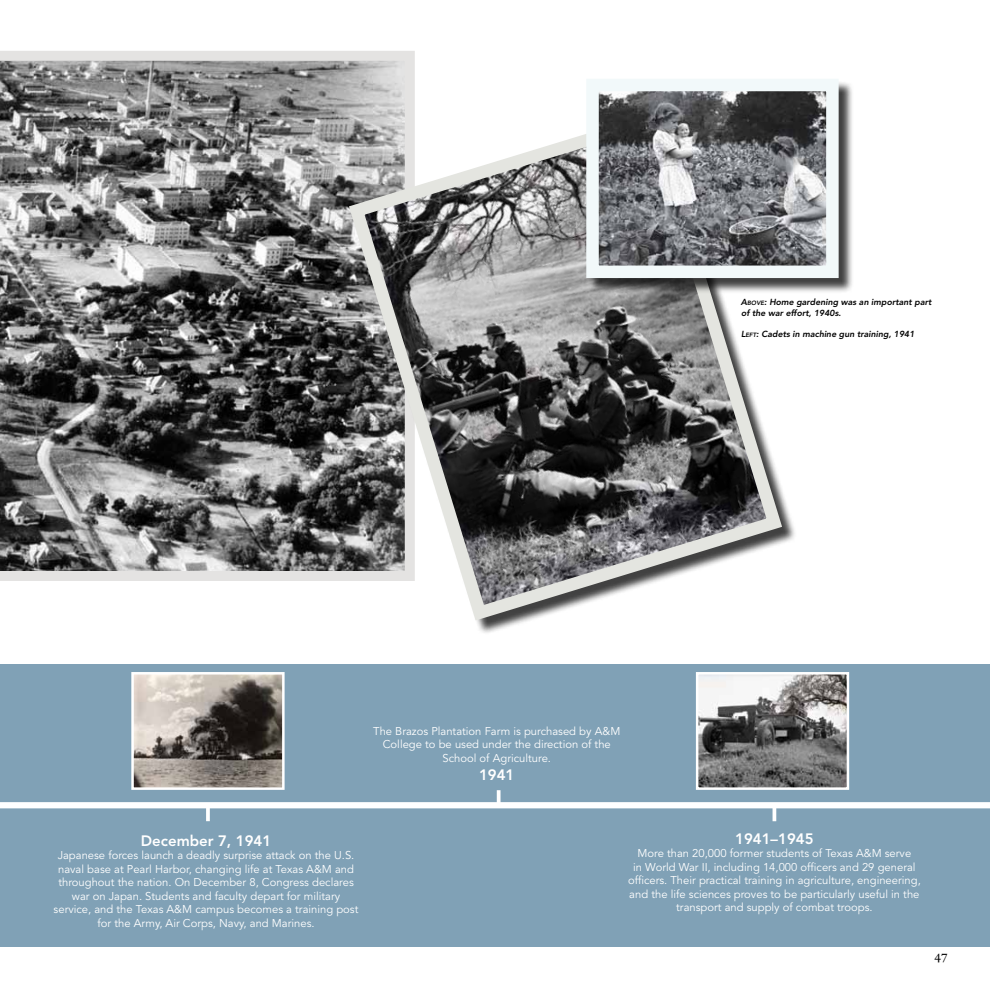
<style>
.page{position:relative;width:990px;height:990px;background:#fff}
.page>*{position:absolute;margin:0;border:0;box-sizing:border-box;transform-origin:0 0}
.t1{font:800 15px "Avenir";color:#fff}
.t2{font:13.75px "Arno Pro";color:#000}
.t3{font:11.25px/13.5px "Avenir";color:#fff;text-align:center}
.t4{font:italic 800 8.75px/10.5px "Avenir";color:#000}
.s1{font-size:6.12px}
</style>
<div class="page">
<div style="left:0;top:665px;width:990px;height:282px;background:#80a1b6"></div>
<div style="left:0;top:802px;width:990px;height:6px;background:#fff"></div>
<img style="left:134px;top:675px;width:148px;height:112px">
<div style="left:131px;top:672px;width:154px;height:118px;border:2px solid #fff"></div>
<svg style="left:206px;top:808px;width:4px;height:13px"></svg>
<svg style="left:497px;top:790px;width:4px;height:12px"></svg>
<img style="left:699px;top:675px;width:147px;height:112px">
<div style="left:696px;top:672px;width:153px;height:118px;border:2px solid #fff"></div>
<hr style="left:773px;top:805px;width:3px;height:16px;background:#fff">
<svg style="left:0;top:51px;width:415px;height:530px;background:#757575"></svg>
<svg style="left:341px;top:105px;width:449px;height:523px"></svg>
<div style="left:588px;top:81px;width:266px;height:212px;background:#000;opacity:.75"></div>
<img style="left:599px;top:92px;width:227px;height:173px">
<div style="left:586px;top:79px;width:253px;height:199px;border:12px solid #f2f9fa"></div>
<p class="t4" style="left:741px;top:297px;width:192px">A<span class="s1">BOVE</span>: Home gardening was an important part of the war effort, 1940s.</p>
<p class="t4" style="left:741px;top:329px;width:175px">L<span class="s1">EFT</span>: Cadets in machine gun training, 1941</p>
<p class="t3" style="left:373px;top:724px;width:249px">The Brazos Plantation Farm is purchased by A&amp;M<br>College to be used under the direction of the<br>School of Agriculture.</p>
<h1 class="t1" style="left:479px;top:766px;width:37px">1941</h1>
<h1 class="t1" style="left:141px;top:832px;width:132px">December 7, 1941</h1>
<p class="t3" style="left:54px;top:849px;width:306px">Japanese forces launch a deadly surprise attack on the U.S. naval base at Pearl Harbor, changing life at Texas A&amp;M and throughout the nation. On December 8, Congress declares war on Japan. Students and faculty depart for military service, and the Texas A&amp;M campus becomes a training post for the Army, Air Corps, Navy, and Marines.</p>
<h1 class="t1" style="left:735px;top:830px;width:80px">1941–1945</h1>
<p class="t3" style="left:628px;top:847px;width:294px">More than 20,000 former students of Texas A&amp;M serve<br>in World War II, including 14,000 officers and 29 general officers. Their practical training in agriculture, engineering, and the life sciences proves to be particularly useful in the transport and supply of combat troops.</p>
<p class="t2" style="left:935px;top:950px;width:15px">47</p>
</div>
